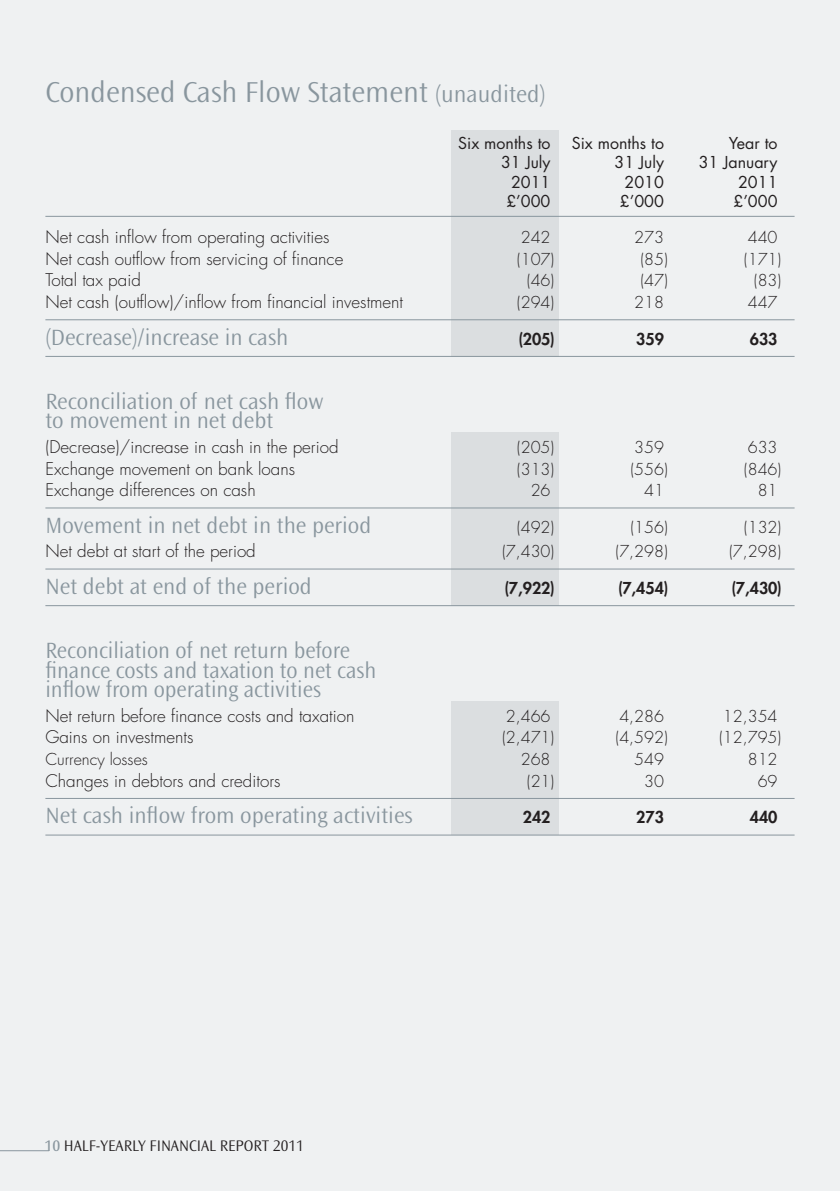
<style>
.page{position:relative;width:840px;height:1191px;background:#fff}
.page>*{position:absolute;margin:0;border:0;box-sizing:border-box;transform-origin:0 0}
.t1{font:300 30px "Ocean Sans";color:#89969e}
.t2{font:300 23px/19.6px "Ocean Sans";color:#89969e}
.t3{font:300 17px "Futura";color:#231f20}
.t4{font:300 16px "Futura";color:#231f20}
.t5{font:16px "Futura";color:#231f20}
.t6{font:800 16px "Futura";color:#231f20}
.t7{font:300 16px "Ocean Sans";color:#231f20}
.s1{font-size:24px}
.s2{font-weight:400;color:#89969e}
</style>
<div class="page">
<div style="left:0;top:0;width:839px;height:1191px;background:#eff1f2"></div>
<hr style="left:0;top:1150px;width:49px;height:1px;background:#89969e">
<div style="left:451px;top:130px;width:108px;height:227px;background:#dbdee0"></div>
<div style="left:451px;top:432px;width:108px;height:173px;background:#dbdee0"></div>
<div style="left:451px;top:701px;width:108px;height:134px;background:#dbdee0"></div>
<hr style="left:45px;top:216px;width:749px;height:1px;background:#89969e">
<hr style="left:45px;top:319px;width:749px;height:1px;background:#89969e">
<hr style="left:45px;top:356px;width:749px;height:1px;background:#89969e">
<hr style="left:45px;top:507px;width:749px;height:1px;background:#89969e">
<hr style="left:45px;top:568px;width:749px;height:1px;background:#89969e">
<hr style="left:45px;top:605px;width:749px;height:1px;background:#89969e">
<hr style="left:45px;top:798px;width:749px;height:1px;background:#89969e">
<hr style="left:45px;top:834px;width:749px;height:1px;background:#89969e">
<h1 class="t1" style="left:45px;top:75px;width:501px">Condensed Cash Flow Statement <span class="s1">(unaudited)</span></h1>
<p class="t5" style="left:458px;top:132px;width:94px">Six months to</p>
<p class="t5" style="left:571px;top:132px;width:94px">Six months to</p>
<p class="t5" style="left:728px;top:132px;width:50px">Year to</p>
<p class="t5" style="left:500px;top:152px;width:51px">31 July</p>
<p class="t5" style="left:614px;top:152px;width:51px">31 July</p>
<p class="t5" style="left:698px;top:152px;width:80px">31 January</p>
<p class="t5" style="left:510px;top:172px;width:41px">2011</p>
<p class="t5" style="left:624px;top:172px;width:41px">2010</p>
<p class="t5" style="left:737px;top:172px;width:41px">2011</p>
<p class="t5" style="left:506px;top:191px;width:46px">£’000</p>
<p class="t5" style="left:619px;top:191px;width:46px">£’000</p>
<p class="t5" style="left:733px;top:191px;width:46px">£’000</p>
<p class="t3" style="left:45px;top:227px;width:285px">Net cash inflow from operating activities</p>
<p class="t4" style="left:520px;top:227px;width:31px">242</p>
<p class="t4" style="left:634px;top:227px;width:31px">273</p>
<p class="t4" style="left:747px;top:227px;width:31px">440</p>
<p class="t3" style="left:45px;top:248px;width:299px">Net cash outflow from servicing of finance</p>
<p class="t4" style="left:516px;top:249px;width:39px">(107)</p>
<p class="t4" style="left:640px;top:249px;width:29px">(85)</p>
<p class="t4" style="left:743px;top:249px;width:39px">(171)</p>
<p class="t3" style="left:45px;top:270px;width:97px">Total tax paid</p>
<p class="t4" style="left:526px;top:271px;width:29px">(46)</p>
<p class="t4" style="left:640px;top:271px;width:29px">(47)</p>
<p class="t4" style="left:753px;top:271px;width:29px">(83)</p>
<p class="t3" style="left:45px;top:291px;width:359px">Net cash (outflow)/inflow from financial investment</p>
<p class="t4" style="left:516px;top:292px;width:39px">(294)</p>
<p class="t4" style="left:634px;top:292px;width:31px">218</p>
<p class="t4" style="left:747px;top:292px;width:31px">447</p>
<h2 class="t2" style="left:45px;top:327px;width:244px">(Decrease)/increase in cash</h2>
<p class="t6" style="left:518px;top:328px;width:38px">(205)</p>
<p class="t6" style="left:636px;top:328px;width:29px">359</p>
<p class="t6" style="left:749px;top:328px;width:29px">633</p>
<h2 class="t2" style="left:45px;top:392px;width:279px">Reconciliation of net cash flow to movement in net debt</h2>
<p class="t3" style="left:45px;top:436px;width:294px">(Decrease)/increase in cash in the period</p>
<p class="t4" style="left:516px;top:437px;width:39px">(205)</p>
<p class="t4" style="left:634px;top:437px;width:31px">359</p>
<p class="t4" style="left:747px;top:437px;width:31px">633</p>
<p class="t3" style="left:45px;top:458px;width:251px">Exchange movement on bank loans</p>
<p class="t4" style="left:516px;top:459px;width:39px">(313)</p>
<p class="t4" style="left:630px;top:459px;width:39px">(556)</p>
<p class="t4" style="left:743px;top:459px;width:39px">(846)</p>
<p class="t3" style="left:45px;top:479px;width:212px">Exchange differences on cash</p>
<p class="t4" style="left:530px;top:480px;width:21px">26</p>
<p class="t4" style="left:643px;top:480px;width:21px">41</p>
<p class="t4" style="left:757px;top:480px;width:21px">81</p>
<h2 class="t2" style="left:45px;top:515px;width:327px">Movement in net debt in the period</h2>
<p class="t4" style="left:516px;top:517px;width:39px">(492)</p>
<p class="t4" style="left:630px;top:517px;width:39px">(156)</p>
<p class="t4" style="left:743px;top:517px;width:39px">(132)</p>
<p class="t3" style="left:45px;top:540px;width:212px">Net debt at start of the period</p>
<p class="t4" style="left:501px;top:541px;width:54px">(7,430)</p>
<p class="t4" style="left:615px;top:541px;width:54px">(7,298)</p>
<p class="t4" style="left:728px;top:541px;width:54px">(7,298)</p>
<h2 class="t2" style="left:45px;top:577px;width:268px">Net debt at end of the period</h2>
<p class="t6" style="left:504px;top:578px;width:52px">(7,922)</p>
<p class="t6" style="left:617px;top:578px;width:52px">(7,454)</p>
<p class="t6" style="left:731px;top:578px;width:52px">(7,430)</p>
<h2 class="t2" style="left:45px;top:641px;width:332px">Reconciliation of net return before finance costs and taxation to net cash inflow from operating activities</h2>
<p class="t3" style="left:45px;top:705px;width:310px">Net return before finance costs and taxation</p>
<p class="t4" style="left:505px;top:706px;width:46px">2,466</p>
<p class="t4" style="left:619px;top:706px;width:46px">4,286</p>
<p class="t4" style="left:722px;top:706px;width:56px">12,354</p>
<p class="t3" style="left:45px;top:727px;width:149px">Gains on investments</p>
<p class="t4" style="left:501px;top:728px;width:54px">(2,471)</p>
<p class="t4" style="left:615px;top:728px;width:54px">(4,592)</p>
<p class="t4" style="left:718px;top:728px;width:64px">(12,795)</p>
<p class="t4" style="left:45px;top:749px;width:104px">Currency losses</p>
<p class="t4" style="left:520px;top:749px;width:31px">268</p>
<p class="t4" style="left:634px;top:749px;width:31px">549</p>
<p class="t4" style="left:747px;top:749px;width:31px">812</p>
<p class="t3" style="left:45px;top:770px;width:236px">Changes in debtors and creditors</p>
<p class="t4" style="left:526px;top:771px;width:29px">(21)</p>
<p class="t4" style="left:643px;top:771px;width:21px">30</p>
<p class="t4" style="left:757px;top:771px;width:21px">69</p>
<h2 class="t2" style="left:45px;top:806px;width:368px">Net cash inflow from operating activities</h2>
<p class="t6" style="left:522px;top:807px;width:29px">242</p>
<p class="t6" style="left:636px;top:807px;width:29px">273</p>
<p class="t6" style="left:749px;top:807px;width:29px">440</p>
<p class="t7" style="left:45px;top:1136px;width:260px"><span class="s2">10</span> HALF-YEARLY FINANCIAL REPORT 2011</p>
</div>
